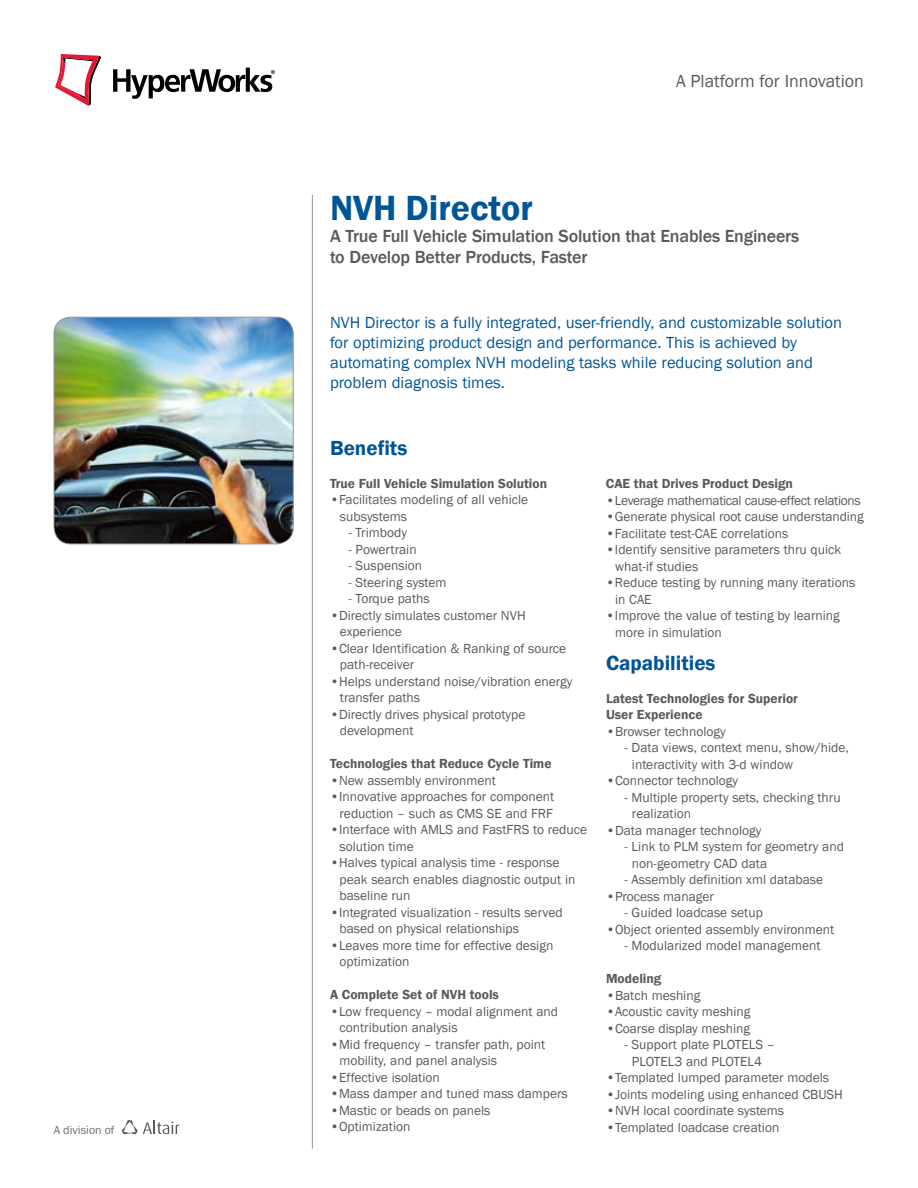
<style>
.page{position:relative;width:918px;height:1188px;background:#fff}
.page>*{position:absolute;margin:0;border:0;box-sizing:border-box;transform-origin:0 0}
.t1{font:600 36px "Franklin Gothic";color:#005596}
.t2{font:600 21px "Franklin Gothic";color:#005596}
.t3{font:500 18px/21.6px "Franklin Gothic";letter-spacing:-.01em;color:#58595b}
.t4{font:18px "Franklin Gothic";color:#58595b}
.t5{font:16.5px/19.8px "Franklin Gothic";color:#005596}
.t6{font:13.5px/16.5px "Franklin Gothic";color:#58595b}
.t7{font:600 13.5px/16.5px "Franklin Gothic";color:#58595b}
.t8{font:13.5px "Franklin Gothic";letter-spacing:-.025em;color:#58595b}
.t9{font:12px "Franklin Gothic";color:#6d6e71}
</style>
<div class="page">
<svg style="left:113px;top:68px;width:162px;height:31px"></svg>
<svg style="left:55px;top:54px;width:46px;height:52px"></svg>
<hr style="left:312px;top:195px;width:1px;height:954px;background:#939598">
<img style="left:54px;top:317px;width:239px;height:227px">
<div style="left:54px;top:317px;width:240px;height:227px;border:1px solid #939598;border-radius:17px"></div>
<svg style="left:122px;top:1120px;width:58px;height:14px"></svg>
<p class="t9" style="left:54px;top:1123px;width:62px">A division of</p>
<h3 class="t4" style="left:676px;top:70px;width:189px">A Platform for Innovation</h3>
<h1 class="t1" style="left:330px;top:186px;width:204px">NVH Director</h1>
<h3 class="t3" style="left:330px;top:225px;width:471px">A True Full Vehicle Simulation Solution that Enables Engineers to Develop Better Products, Faster</h3>
<p class="t5" style="left:330px;top:313px;width:514px">NVH Director is a fully integrated, user-friendly, and customizable solution for optimizing product design and performance. This is achieved by automating complex NVH modeling tasks while reducing solution and problem diagnosis times.</p>
<h2 class="t2" style="left:330px;top:435px;width:79px">Benefits</h2>
<p class="t7" style="left:330px;top:475px;width:219px">True Full Vehicle Simulation Solution</p>
<p class="t6" style="left:340px;top:492px;width:190px;text-indent:-10px">•Facilitates modeling of all vehicle subsystems</p>
<p class="t6" style="left:349px;top:525px;width:60px">- Trimbody</p>
<p class="t6" style="left:349px;top:541px;width:70px">- Powertrain</p>
<p class="t6" style="left:349px;top:558px;width:75px">- Suspension</p>
<p class="t6" style="left:349px;top:574px;width:100px">- Steering system</p>
<p class="t6" style="left:349px;top:591px;width:83px">- Torque paths</p>
<p class="t6" style="left:340px;top:607px;width:187px;text-indent:-10px">•Directly simulates customer NVH experience</p>
<p class="t6" style="left:340px;top:640px;width:228px;text-indent:-10px">•Clear Identification &amp; Ranking of source path-receiver</p>
<p class="t6" style="left:340px;top:673px;width:234px;text-indent:-10px">•Helps understand noise/vibration energy transfer paths</p>
<p class="t6" style="left:340px;top:706px;width:187px;text-indent:-10px">•Directly drives physical prototype development</p>
<p class="t7" style="left:330px;top:756px;width:223px">Technologies that Reduce Cycle Time</p>
<p class="t6" style="left:330px;top:772px;width:167px">•New assembly environment</p>
<p class="t6" style="left:330px;top:789px;width:226px;text-align:right">•Innovative approaches for component reduction – such as CMS SE and FRF</p>
<p class="t6" style="left:340px;top:822px;width:249px;text-indent:-10px">•Interface with AMLS and FastFRS to reduce solution time</p>
<p class="t6" style="left:340px;top:855px;width:237px;text-indent:-10px">•Halves typical analysis time - response peak search enables diagnostic output in baseline run</p>
<p class="t6" style="left:340px;top:904px;width:225px;text-indent:-10px">•Integrated visualization - results served based on physical relationships</p>
<p class="t6" style="left:340px;top:937px;width:215px;text-indent:-10px">•Leaves more time for effective design optimization</p>
<p class="t7" style="left:330px;top:987px;width:171px">A Complete Set of NVH tools</p>
<p class="t6" style="left:340px;top:1003px;width:220px;text-indent:-10px">•Low frequency – modal alignment and contribution analysis</p>
<p class="t6" style="left:340px;top:1036px;width:207px;text-indent:-10px">•Mid frequency – transfer path, point mobility, and panel analysis</p>
<p class="t6" style="left:330px;top:1069px;width:111px">•Effective isolation</p>
<p class="t6" style="left:330px;top:1086px;width:239px">•Mass damper and tuned mass dampers</p>
<p class="t6" style="left:330px;top:1102px;width:162px">•Mastic or beads on panels</p>
<p class="t6" style="left:330px;top:1119px;width:82px">•Optimization</p>
<p class="t7" style="left:606px;top:476px;width:188px">CAE that Drives Product Design</p>
<p class="t8" style="left:606px;top:492px;width:256px">•Leverage mathematical cause-effect relations</p>
<p class="t6" style="left:606px;top:509px;width:259px">•Generate physical root cause understanding</p>
<p class="t6" style="left:606px;top:525px;width:184px">•Facilitate test-CAE correlations</p>
<p class="t6" style="left:615px;top:542px;width:228px;text-indent:-9px">•Identify sensitive parameters thru quick what-if studies</p>
<p class="t6" style="left:615px;top:575px;width:242px;text-indent:-9px">•Reduce testing by running many iterations in CAE</p>
<p class="t6" style="left:615px;top:608px;width:226px;text-indent:-9px">•Improve the value of testing by learning more in simulation</p>
<h2 class="t2" style="left:606px;top:650px;width:111px">Capabilities</h2>
<p class="t7" style="left:606px;top:690px;width:193px">Latest Technologies for Superior<br>User Experience</p>
<p class="t6" style="left:606px;top:723px;width:121px">•Browser technology</p>
<p class="t6" style="left:632px;top:740px;width:219px;text-indent:-7px">- Data views, context menu, show/hide, interactivity with 3-d window</p>
<p class="t6" style="left:606px;top:773px;width:134px">•Connector technology</p>
<p class="t6" style="left:632px;top:789px;width:210px;text-indent:-7px">- Multiple property sets, checking thru realization</p>
<p class="t6" style="left:606px;top:822px;width:157px">•Data manager technology</p>
<p class="t6" style="left:632px;top:839px;width:213px;text-indent:-7px">- Link to PLM system for geometry and non-geometry CAD data</p>
<p class="t6" style="left:625px;top:872px;width:200px">- Assembly definition xml database</p>
<p class="t6" style="left:606px;top:888px;width:110px">•Process manager</p>
<p class="t6" style="left:625px;top:905px;width:140px">- Guided loadcase setup</p>
<p class="t6" style="left:606px;top:921px;width:230px">•Object oriented assembly environment</p>
<p class="t6" style="left:625px;top:938px;width:197px">- Modularized model management</p>
<p class="t7" style="left:606px;top:971px;width:57px">Modeling</p>
<p class="t6" style="left:606px;top:987px;width:96px">•Batch meshing</p>
<p class="t6" style="left:606px;top:1004px;width:146px">•Acoustic cavity meshing</p>
<p class="t6" style="left:606px;top:1020px;width:146px">•Coarse display meshing</p>
<p class="t6" style="left:625px;top:1037px;width:152px;text-align:center">- Support plate PLOTELS –<br>PLOTEL3 and PLOTEL4</p>
<p class="t6" style="left:606px;top:1070px;width:225px">•Templated lumped parameter models</p>
<p class="t6" style="left:606px;top:1086px;width:238px">•Joints modeling using enhanced CBUSH</p>
<p class="t6" style="left:606px;top:1103px;width:180px">•NVH local coordinate systems</p>
<p class="t6" style="left:606px;top:1119px;width:175px">•Templated loadcase creation</p>
</div>
